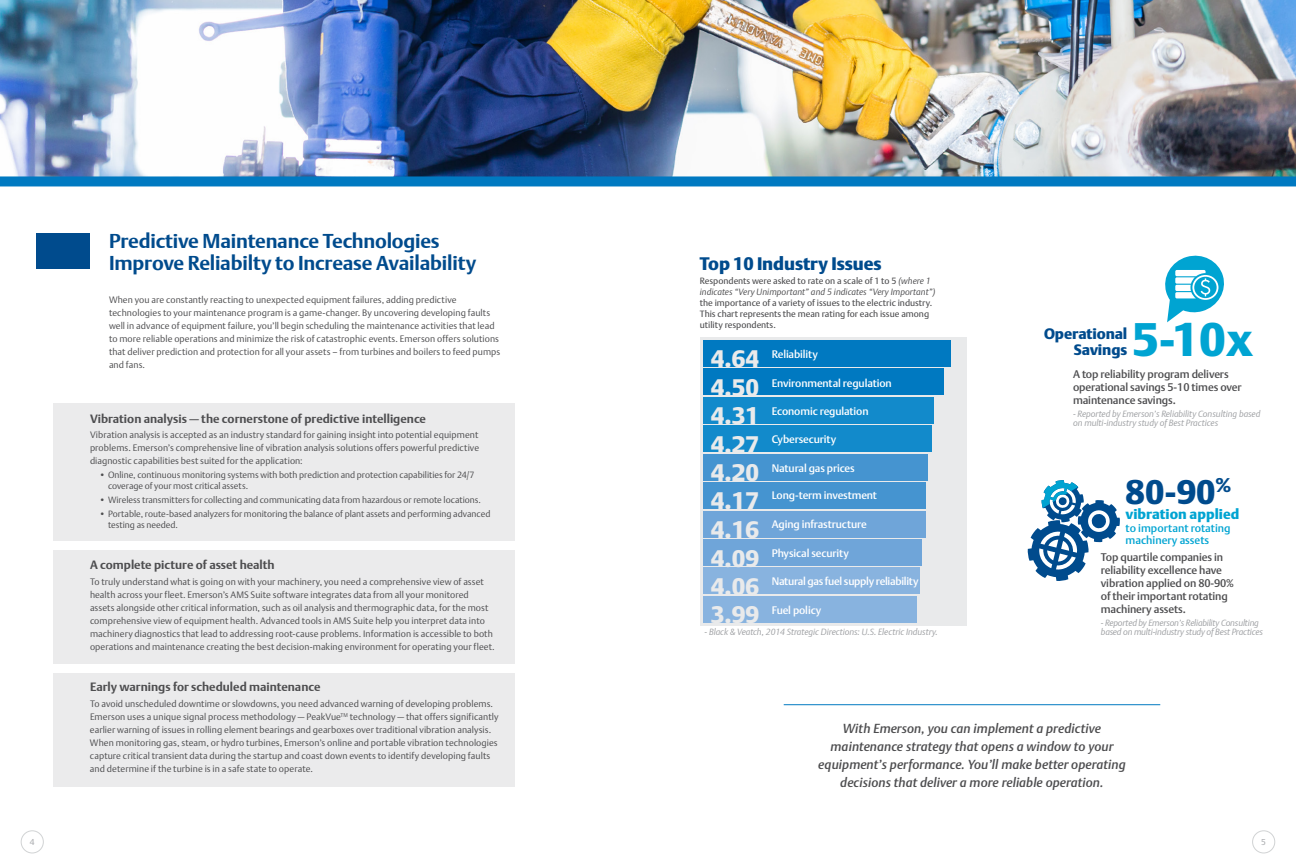
<style>
.page{position:relative;width:1296px;height:864px;background:#fff}
.page>*{position:absolute;margin:0;border:0;box-sizing:border-box;transform-origin:0 0}
.t1{font:900 46.6px "DTL Argo T";color:#00a4d2}
.t2{font:900 33.7px "DTL Argo T";color:#004b8d}
.t3{font:900 23.7px/28.4px "DTL Argo T";color:#e9eaeb;text-align:justify}
.t4{font:700 20px/22px "DTL Argo T";letter-spacing:-.01em;color:#004b8d}
.t5{font:900 18px "DTL Argo T";letter-spacing:-.01em;color:#004b8d}
.t6{font:900 15px/16px "DTL Argo T";letter-spacing:-.01em;color:#004b8d;text-align:right}
.t7{font:900 14px "DTL Argo T";color:#00a4d2}
.t8{font:italic 500 13px/18px "DTL Argo T";letter-spacing:.005em;color:#4d4d4f;text-align:center}
.t9{font:700 12px "DTL Argo T";color:#4d4d4f}
.t10{font:500 11px/13px "DTL Argo T";letter-spacing:-.01em;color:#4d4d4f}
.t11{font:500 11px/12px "DTL Argo T";color:#00a4d2}
.t12{font:500 10.8px "DTL Argo T";letter-spacing:-.01em;color:#fff}
.t13{font:300 9.2px/13px "DTL Argo T";letter-spacing:.005em;color:#4d4d4f}
.t14{font:300 9px/11px "DTL Argo T";color:#4d4d4f}
.t15{font:italic 9px/9px "DTL Argo T Light";letter-spacing:-.005em;color:#9fa1a4}
.t16{font:9px/11px "DTL Argo T";color:#4d4d4f}
.t17{font:italic 300 9px/11px "DTL Argo T";letter-spacing:.005em;color:#4d4d4f}
.t18{font:8.5px "DTL Argo T";color:#acaeb1}
.s1{font-weight:400;font-style:normal}
</style>
<div class="page">
<div style="left:21px;top:830px;width:23px;height:23px;border:1px solid #d1d3d4;border-radius:50%"></div>
<div style="left:1252px;top:830px;width:23px;height:23px;border:1px solid #d1d3d4;border-radius:50%"></div>
<div style="left:53px;top:673px;width:462px;height:114px;background:#ebebec"></div>
<div style="left:53px;top:550px;width:462px;height:114px;background:#ebebec"></div>
<hr style="left:784px;top:704px;width:376px;height:1px;background:#0079c1">
<div style="left:53px;top:403px;width:462px;height:138px;background:#ebebec"></div>
<img style="left:0;top:0;width:1296px;height:176px">
<div style="left:36px;top:233px;width:54px;height:36px;background:#004b8d"></div>
<div style="left:0;top:176px;width:1296px;height:10px;background:#0079c1"></div>
<div style="left:700px;top:337px;width:267px;height:288px;background:#e9eaeb"></div>
<div style="left:703px;top:340px;width:248px;height:27px;background:#0079c1"></div>
<div style="left:703px;top:369px;width:241px;height:26px;background:#0079c1"></div>
<div style="left:703px;top:397px;width:231px;height:26px;background:#128acb"></div>
<div style="left:703px;top:426px;width:228px;height:26px;background:#128acb"></div>
<div style="left:703px;top:454px;width:225px;height:26px;background:#4594d0"></div>
<div style="left:703px;top:482px;width:223px;height:27px;background:#4594d0"></div>
<div style="left:703px;top:511px;width:223px;height:26px;background:#6fa5d9"></div>
<div style="left:703px;top:539px;width:219px;height:27px;background:#6fa5d9"></div>
<div style="left:703px;top:568px;width:217px;height:26px;background:#88b3df"></div>
<div style="left:703px;top:596px;width:214px;height:26px;background:#88b3df"></div>
<svg style="left:1165px;top:255px;width:59px;height:67px"></svg>
<svg style="left:1028px;top:480px;width:92px;height:101px"></svg>
<h3 class="t4" style="left:109px;top:230px;width:369px">Predictive Maintenance Technologies<br>Improve Reliabilty to Increase Availability</h3>
<p class="t13" style="left:109px;top:293px;width:393px">When you are constantly reacting to unexpected equipment failures, adding predictive technologies to your maintenance program is a game-changer. By uncovering developing faults well in advance of equipment failure, you’ll begin scheduling the maintenance activities that lead to more reliable operations and minimize the risk of catastrophic events. Emerson offers solutions that deliver prediction and protection for all your assets – from turbines and boilers to feed pumps and fans.</p>
<h3 class="t9" style="left:90px;top:411px;width:338px">Vibration analysis — the cornerstone of predictive intelligence</h3>
<p class="t13" style="left:90px;top:429px;width:391px;text-align:justify">Vibration analysis is accepted as an industry standard for gaining insight into potential equipment problems. Emerson’s comprehensive line of vibration analysis solutions offers powerful predictive diagnostic capabilities best suited for the application:</p>
<p class="t14" style="left:108px;top:470px;width:368px;text-indent:-9px">• Online, continuous monitoring systems with both prediction and protection capabilities for 24/7 coverage of your most critical assets.</p>
<p class="t14" style="left:99px;top:494px;width:384px">• Wireless transmitters for collecting and communicating data from hazardous or remote locations.</p>
<p class="t14" style="left:108px;top:508px;width:384px;text-indent:-9px">• Portable, route-based analyzers for monitoring the balance of plant assets and performing advanced testing as needed.</p>
<h3 class="t9" style="left:90px;top:558px;width:186px">A complete picture of asset health</h3>
<p class="t13" style="left:90px;top:576px;width:406px">To truly understand what is going on with your machinery, you need a comprehensive view of asset health across your fleet. Emerson’s AMS Suite software integrates data from all your monitored assets alongside other critical information, such as oil analysis and thermographic data, for the most comprehensive view of equipment health. Advanced tools in AMS Suite help you interpret data into machinery diagnostics that lead to addressing root-cause problems. Information is accessible to both operations and maintenance creating the best decision-making environment for operating your fleet.</p>
<h3 class="t9" style="left:90px;top:679px;width:232px">Early warnings for scheduled maintenance</h3>
<p class="t13" style="left:90px;top:697px;width:410px">To avoid unscheduled downtime or slowdowns, you need advanced warning of developing problems.<br>Emerson uses a unique signal process methodology — PeakVue<sup>TM</sup> technology — that offers significantly earlier warning of issues in rolling element bearings and gearboxes over traditional vibration analysis.<br>When monitoring gas, steam, or hydro turbines, Emerson’s online and portable vibration technologies capture critical transient data during the startup and coast down events to identify developing faults and determine if the turbine is in a safe state to operate.</p>
<h3 class="t5" style="left:700px;top:253px;width:183px">Top 10 Industry Issues</h3>
<p class="t17" style="left:700px;top:275px;width:237px"><span class="s1">Respondents were asked to rate on a scale of 1 to 5</span> (where 1 indicates “Very Unimportant” and 5 indicates “Very Important”)</p>
<p class="t16" style="left:700px;top:297px;width:234px">the importance of a variety of issues to the electric industry.<br>This chart represents the mean rating for each issue among utility respondents.</p>
<h3 class="t3" style="left:711px;top:344px;width:50px">4.64<br>4.50<br>4.31<br>4.27<br>4.20<br>4.17<br>4.16<br>4.09<br>4.06<br>3.99</h3>
<p class="t12" style="left:772px;top:348px;width:48px">Reliability</p>
<p class="t12" style="left:772px;top:376px;width:121px">Environmental regulation</p>
<p class="t12" style="left:772px;top:404px;width:98px">Economic regulation</p>
<p class="t12" style="left:772px;top:432px;width:66px">Cybersecurity</p>
<p class="t12" style="left:772px;top:462px;width:84px">Natural gas prices</p>
<p class="t12" style="left:772px;top:489px;width:107px">Long-term investment</p>
<p class="t12" style="left:772px;top:518px;width:96px">Aging infrastructure</p>
<p class="t12" style="left:772px;top:546px;width:79px">Physical security</p>
<p class="t12" style="left:772px;top:575px;width:148px">Natural gas fuel supply reliability</p>
<p class="t12" style="left:772px;top:604px;width:51px">Fuel policy</p>
<p class="t15" style="left:705px;top:628px;width:235px">- Black &amp; Veatch, 2014 Strategic Directions: U.S. Electric Industry.</p>
<h3 class="t6" style="left:1044px;top:326px;width:85px">Operational<br>Savings</h3>
<h1 class="t1" style="left:1132px;top:312px;width:122px">5-10x</h1>
<p class="t10" style="left:1073px;top:367px;width:170px">A top reliability program delivers operational savings 5-10 times over maintenance savings.</p>
<p class="t15" style="left:1073px;top:409px;width:189px">- Reported by Emerson’s Reliability Consulting based on multi-industry study of Best Practices</p>
<h2 class="t2" style="left:1126px;top:472px;width:107px">80-90<sup>%</sup></h2>
<h3 class="t7" style="left:1126px;top:506px;width:115px">vibration applied</h3>
<p class="t11" style="left:1126px;top:522px;width:107px">to important rotating machinery assets</p>
<p class="t10" style="left:1101px;top:551px;width:135px">Top quartile companies in reliability excellence have vibration applied on 80-90% of their important rotating machinery assets.</p>
<p class="t15" style="left:1101px;top:619px;width:163px">- Reported by Emerson’s Reliability Consulting based on multi-industry study of Best Practices</p>
<h3 class="t8" style="left:818px;top:719px;width:309px">With Emerson, you can implement a predictive maintenance strategy that opens a window to your equipment’s performance. You’ll make better operating decisions that deliver a more reliable operation.</h3>
<p class="t18" style="left:30px;top:837px;width:6px">4</p>
<p class="t18" style="left:1261px;top:837px;width:6px">5</p>
</div>
